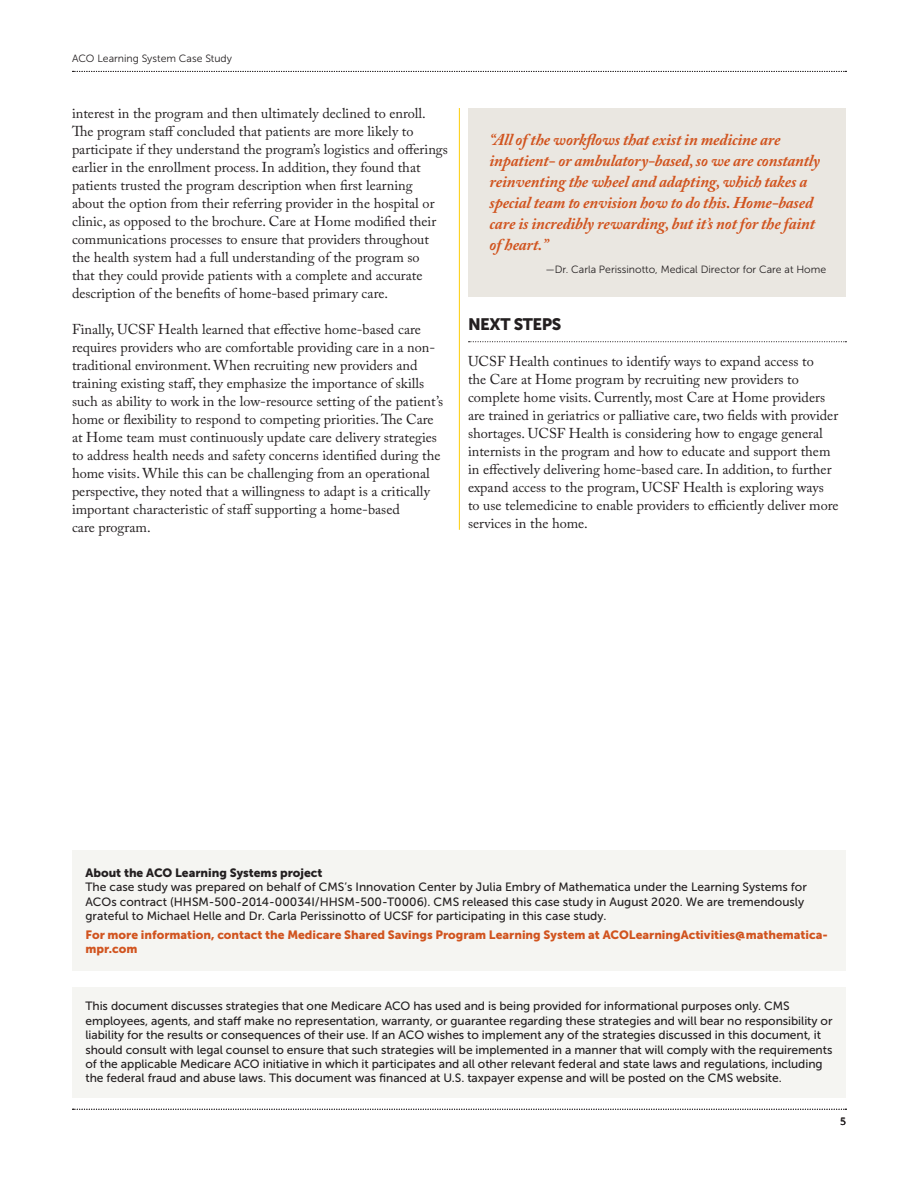
<style>
.page{position:relative;width:918px;height:1188px;background:#fff}
.page>*{position:absolute;margin:0;border:0;box-sizing:border-box;transform-origin:0 0}
.t1{font:italic 700 16.5px/21px "Adobe Caslon Pro";letter-spacing:-.01em;color:#d1541f}
.t2{font:16.5px "Museo Sans 900";letter-spacing:-.025em;color:#231f20}
.t3{font:14.25px/18px "Adobe Caslon Pro";color:#231f20}
.t4{font:12px/14.4px "Museo Sans 500";letter-spacing:-.005em;color:#231f20}
.t5{font:12px/14.4px "Museo Sans 900";color:#d1541f}
.t6{font:12px "Museo Sans 900";color:#231f20}
.t7{font:10.5px "Museo Sans 300";color:#231f20}
.t8{font:10.5px "Minion Pro";color:#231f20}
</style>
<div class="page">
<svg style="left:73px;top:1109px;width:773px;height:1px"></svg>
<svg style="left:73px;top:71px;width:773px;height:1px"></svg>
<hr style="left:459px;top:108px;width:1px;height:422px;background:#fecd08">
<svg style="left:469px;top:341px;width:377px;height:1px"></svg>
<div style="left:468px;top:108px;width:378px;height:189px;background:#eae7e1"></div>
<div style="left:72px;top:850px;width:774px;height:120px;background:#f5f5f2"></div>
<div style="left:72px;top:988px;width:774px;height:110px;background:#f5f5f2"></div>
<p class="t7" style="left:72px;top:53px;width:162px">ACO Learning System Case Study</p>
<p class="t3" style="left:72px;top:105px;width:377px">interest in the program and then ultimately declined to enroll.<br>The program staff concluded that patients are more likely to participate if they understand the program’s logistics and offerings earlier in the enrollment process. In addition, they found that patients trusted the program description when first learning about the option from their referring provider in the hospital or clinic, as opposed to the brochure. Care at Home modified their communications processes to ensure that providers throughout the health system had a full understanding of the program so<br>that they could provide patients with a complete and accurate description of the benefits of home-based primary care.</p>
<p class="t3" style="left:72px;top:321px;width:373px">Finally, UCSF Health learned that effective home-based care requires providers who are comfortable providing care in a non&shy;traditional environment. When recruiting new providers and training existing staff, they emphasize the importance of skills such as ability to work in the low-resource setting of the patient’s home or flexibility to respond to competing priorities. The Care at Home team must continuously update care delivery strategies to address health needs and safety concerns identified during the home visits. While this can be challenging from an operational perspective, they noted that a willingness to adapt is a critically important characteristic of staff supporting a home-based<br>care program.</p>
<p class="t1" style="left:490px;top:129px;width:332px">“All of the workflows that exist in medicine are inpatient- or ambulatory-based, so we are constantly reinventing the wheel and adapting, which takes a special team to envision how to do this. Home-based care is incredibly rewarding, but it’s not for the faint of heart.”</p>
<p class="t7" style="left:545px;top:263px;width:282px">—Dr. Carla Perissinotto, Medical Director for Care at Home</p>
<h2 class="t2" style="left:468px;top:315px;width:95px">NEXT STEPS</h2>
<p class="t3" style="left:468px;top:352px;width:372px">UCSF Health continues to identify ways to expand access to<br>the Care at Home program by recruiting new providers to complete home visits. Currently, most Care at Home providers are trained in geriatrics or palliative care, two fields with provider shortages. UCSF Health is considering how to engage general internists in the program and how to educate and support them in effectively delivering home-based care. In addition, to further expand access to the program, UCSF Health is exploring ways to use telemedicine to enable providers to efficiently deliver more services in the home.</p>
<h2 class="t6" style="left:86px;top:866px;width:238px">About the ACO Learning Systems project</h2>
<p class="t4" style="left:86px;top:880px;width:723px">The case study was prepared on behalf of CMS’s Innovation Center by Julia Embry of Mathematica under the Learning Systems for<br>ACOs contract (HHSM-500-2014-00034I/HHSM-500-T0006). CMS released this case study in August 2020. We are tremendously grateful to Michael Helle and Dr. Carla Perissinotto of UCSF for participating in this case study.</p>
<p class="t5" style="left:86px;top:928px;width:744px">For more information, contact the Medicare Shared Savings Program Learning System at ACOLearningActivities@mathematica&shy;mpr.com</p>
<p class="t4" style="left:86px;top:999px;width:749px">This document discusses strategies that one Medicare ACO has used and is being provided for informational purposes only. CMS employees, agents, and staff make no representation, warranty, or guarantee regarding these strategies and will bear no responsibility or liability for the results or consequences of their use. If an ACO wishes to implement any of the strategies discussed in this document, it should consult with legal counsel to ensure that such strategies will be implemented in a manner that will comply with the requirements of the applicable Medicare ACO initiative in which it participates and all other relevant federal and state laws and regulations, including the federal fraud and abuse laws. This document was financed at U.S. taxpayer expense and will be posted on the CMS website.</p>
<p class="t8" style="left:841px;top:1115px;width:7px">5</p>
</div>
